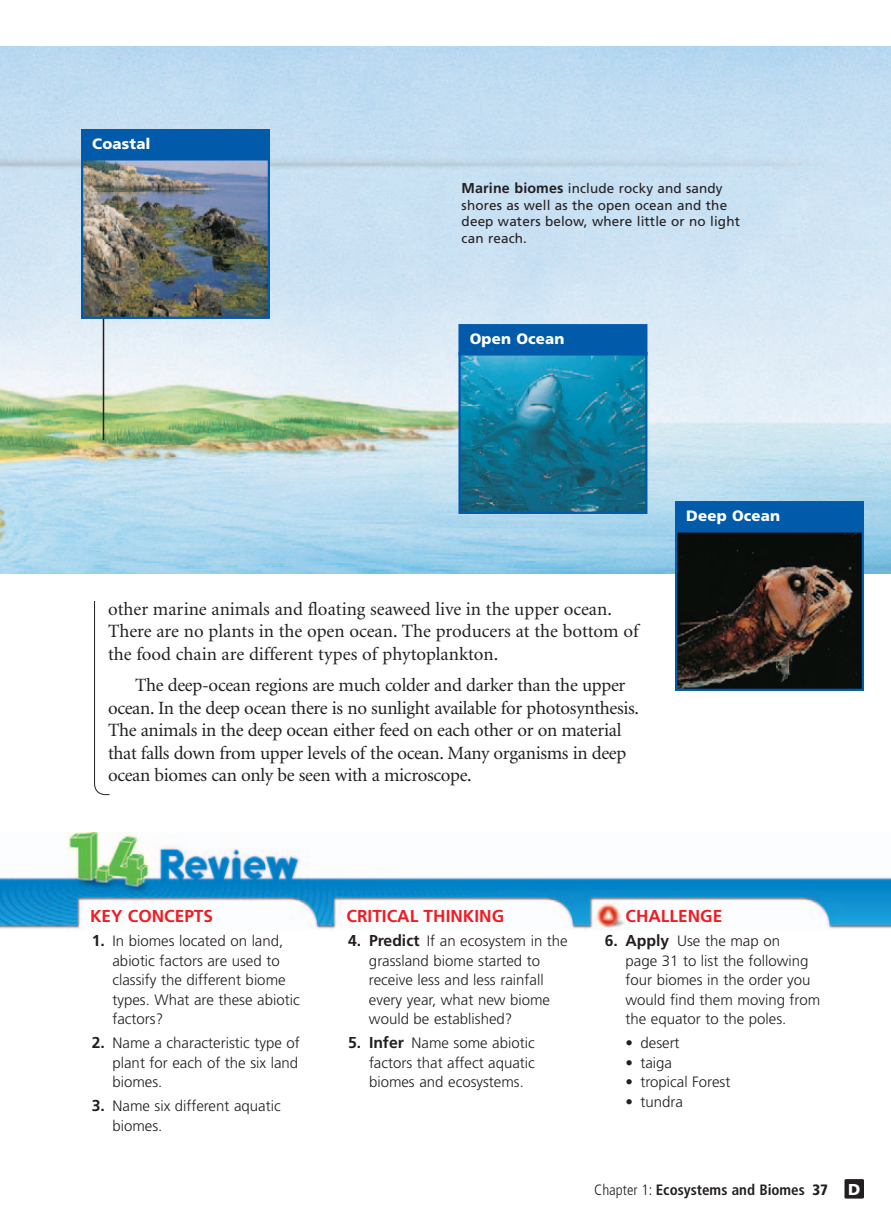
<style>
.page{position:relative;width:891px;height:1222px;background:#fff}
.page>*{position:absolute;margin:0;border:0;box-sizing:border-box;transform-origin:0 0}
.t1{font:18.75px/22.5px "Minion";letter-spacing:-.015em;color:#231f20}
.t2{font:700 17.25px "Frutiger";color:#ee1d23}
.t3{font:900 15.75px "Frutiger";color:#fff}
.t4{font:300 15px/19.5px "Frutiger";color:#231f20}
.t5{font:700 condensed 15px "Frutiger";color:#231f20}
.t6{font:900 15px "Frutiger";letter-spacing:.01em;color:#fff}
.t7{font:13.5px/16.5px "Frutiger";letter-spacing:.01em;color:#231f20}
.s1{font-weight:700;font-size:14.25px}
.s2{font-weight:700;font-size:15.75px}
.s3{font-weight:300}
.s4{font-weight:900}
</style>
<div class="page">
<img style="left:0;top:46px;width:891px;height:527px">
<img style="left:0;top:833px;width:891px;height:97px">
<svg style="left:94px;top:602px;width:16px;height:193px"></svg>
<img style="left:461px;top:356px;width:183px;height:155px">
<div style="left:458px;top:352px;width:189px;height:162px;border:2px solid #015aaa"></div>
<div style="left:460px;top:325px;width:186px;height:29px;background:#015aaa"></div>
<div style="left:458px;top:324px;width:189px;height:32px;border:2px solid #015aaa"></div>
<img style="left:678px;top:532px;width:183px;height:156px">
<div style="left:675px;top:529px;width:189px;height:162px;border:2px solid #015aaa"></div>
<div style="left:676px;top:502px;width:187px;height:29px;background:#015aaa"></div>
<div style="left:675px;top:501px;width:189px;height:31px;border:2px solid #015aaa"></div>
<hr style="left:103px;top:309px;width:1px;height:131px;background:#231f20">
<img style="left:84px;top:160px;width:183px;height:156px">
<div style="left:81px;top:157px;width:189px;height:162px;border:2px solid #015aaa"></div>
<div style="left:82px;top:130px;width:187px;height:29px;background:#015aaa"></div>
<div style="left:81px;top:129px;width:189px;height:31px;border:2px solid #015aaa"></div>
<div style="left:844px;top:1179px;width:20px;height:19px;background:#231f20;border-radius:2px"></div>
<p class="t6" style="left:92px;top:138px;width:60px">Coastal</p>
<p class="t7" style="left:462px;top:181px;width:280px"><span class="s1">Marine biomes</span> include rocky and sandy shores as well as the open ocean and the deep waters below, where little or no light can reach.</p>
<p class="t6" style="left:470px;top:333px;width:96px">Open Ocean</p>
<p class="t1" style="left:108px;top:599px;width:532px">other marine animals and floating seaweed live in the upper ocean.<br>There are no plants in the open ocean. The producers at the bottom of the food chain are different types of phytoplankton.</p>
<p class="t1" style="left:108px;top:676px;width:533px;text-indent:27px">The deep-ocean regions are much colder and darker than the upper ocean. In the deep ocean there is no sunlight available for photosynthesis.<br>The animals in the deep ocean either feed on each other or on material that falls down from upper levels of the ocean. Many organisms in deep ocean biomes can only be seen with a microscope.</p>
<p class="t6" style="left:686px;top:510px;width:95px">Deep Ocean</p>
<p class="t2" style="left:90px;top:909px;width:125px">KEY CONCEPTS</p>
<p class="t4" style="left:112px;top:932px;width:189px;text-indent:-21px"><span class="s2">1.</span> In biomes located on land, abiotic factors are used to classify the different biome types. What are these abiotic factors?</p>
<p class="t4" style="left:112px;top:1034px;width:189px;text-align:justify;text-indent:-21px"><span class="s2">2.</span> Name a characteristic type of plant for each of the six land biomes.</p>
<p class="t4" style="left:112px;top:1097px;width:170px;text-indent:-21px"><span class="s2">3.</span> Name six different aquatic biomes.</p>
<p class="t2" style="left:346px;top:909px;width:159px">CRITICAL THINKING</p>
<p class="t4" style="left:369px;top:932px;width:200px;text-indent:-21px"><span class="s2">4. Predict</span> If an ecosystem in the grassland biome started to receive less and less rainfall every year, what new biome would be established?</p>
<p class="t4" style="left:369px;top:1034px;width:167px;text-align:justify;text-indent:-21px"><span class="s2">5. Infer</span> Name some abiotic factors that affect aquatic biomes and ecosystems.</p>
<p class="t2" style="left:626px;top:909px;width:98px">CHALLENGE</p>
<p class="t4" style="left:626px;top:932px;width:196px;text-indent:-21px"><span class="s2">6. Apply</span> Use the map on<br>page 31 to list the following four biomes in the order you would find them moving from the equator to the poles.</p>
<p class="t4" style="left:626px;top:1034px;width:56px">• desert</p>
<p class="t4" style="left:626px;top:1054px;width:48px">• taiga</p>
<p class="t4" style="left:626px;top:1073px;width:106px">• tropical Forest</p>
<p class="t4" style="left:626px;top:1093px;width:59px">• tundra</p>
<p class="t5" style="left:594px;top:1184px;width:235px"><span class="s3">Chapter 1:</span> Ecosystems and Biomes <span class="s4">37</span></p>
<p class="t3" style="left:848px;top:1183px;width:14px">D</p>
</div>
